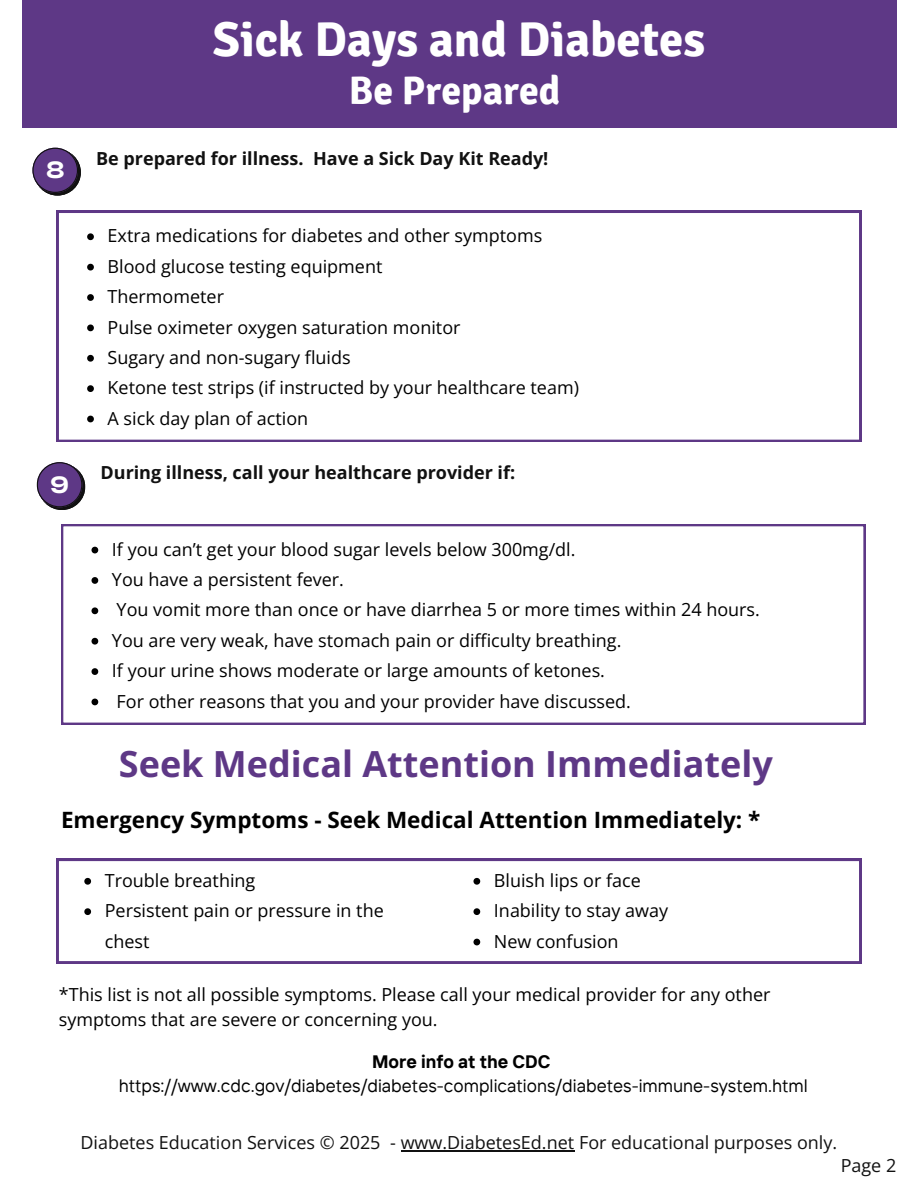
<style>
.page{position:relative;width:918px;height:1188px;background:#fff}
.page>*{position:absolute;margin:0;border:0;box-sizing:border-box;transform-origin:0 0}
.t1{font:700 48.9px "Signika";color:#fff}
.t2{font:700 39.9px "Signika";color:#fff}
.t3{font:700 36px "Open Sans";color:#5e3886}
.t4{font:600 expanded 22.65px "Cy Grotesk";color:#fff}
.t5{font:700 22.5px "Open Sans";color:#000}
.t6{font:18px/30.3px "Open Sans";color:#000}
.t7{font:700 18px "Open Sans";color:#111}
.t8{font:18px "Open Sans";color:#111}
.t9{font:18px "TT Interphases";color:#000}
.t10{font:700 18px "TT Interphases";color:#000}
</style>
<div class="page">
<div style="left:22px;top:0;width:874px;height:128px;background:#5e3886"></div>
<hr style="left:401px;top:1150px;width:173px;height:2px;background:#111">
<svg style="left:32px;top:148px;width:49px;height:47px"></svg>
<svg style="left:57px;top:211px;width:804px;height:230px"></svg>
<svg style="left:87px;top:233px;width:7px;height:7px"></svg>
<svg style="left:87px;top:264px;width:7px;height:7px"></svg>
<svg style="left:87px;top:294px;width:7px;height:7px"></svg>
<svg style="left:87px;top:325px;width:7px;height:6px"></svg>
<svg style="left:87px;top:355px;width:7px;height:7px"></svg>
<svg style="left:87px;top:385px;width:7px;height:7px"></svg>
<svg style="left:87px;top:416px;width:7px;height:6px"></svg>
<svg style="left:37px;top:462px;width:48px;height:48px"></svg>
<svg style="left:61px;top:524px;width:804px;height:200px"></svg>
<svg style="left:92px;top:547px;width:6px;height:6px"></svg>
<svg style="left:92px;top:577px;width:6px;height:7px"></svg>
<svg style="left:92px;top:607px;width:6px;height:7px"></svg>
<svg style="left:92px;top:638px;width:6px;height:7px"></svg>
<svg style="left:92px;top:668px;width:6px;height:7px"></svg>
<svg style="left:92px;top:699px;width:6px;height:6px"></svg>
<svg style="left:57px;top:859px;width:804px;height:104px"></svg>
<svg style="left:84px;top:878px;width:7px;height:7px"></svg>
<svg style="left:84px;top:908px;width:7px;height:7px"></svg>
<svg style="left:473px;top:878px;width:7px;height:7px"></svg>
<svg style="left:473px;top:908px;width:7px;height:7px"></svg>
<svg style="left:473px;top:939px;width:7px;height:6px"></svg>
<p class="t4" style="left:47px;top:156px;width:19px">8</p>
<p class="t4" style="left:51px;top:470px;width:20px">9</p>
<h1 class="t1" style="left:213px;top:10px;width:494px">Sick Days and Diabetes</h1>
<h1 class="t2" style="left:349px;top:67px;width:213px">Be Prepared</h1>
<p class="t7" style="left:96px;top:146px;width:454px">Be prepared for illness. Have a Sick Day Kit Ready!</p>
<p class="t6" style="left:108px;top:220px;width:436px">Extra medications for diabetes and other symptoms</p>
<p class="t6" style="left:108px;top:251px;width:276px">Blood glucose testing equipment</p>
<p class="t6" style="left:108px;top:281px;width:118px">Thermometer</p>
<p class="t6" style="left:108px;top:311px;width:354px">Pulse oximeter oxygen saturation monitor</p>
<p class="t6" style="left:108px;top:342px;width:245px">Sugary and non-sugary fluids</p>
<p class="t6" style="left:108px;top:372px;width:473px">Ketone test strips (if instructed by your healthcare team)</p>
<h4 class="t6" style="left:108px;top:403px;width:202px">A sick day plan of action</h4>
<p class="t7" style="left:101px;top:460px;width:416px">During illness, call your healthcare provider if:</p>
<p class="t6" style="left:112px;top:534px;width:465px">If you can’t get your blood sugar levels below 300mg/dl.</p>
<p class="t6" style="left:112px;top:564px;width:234px">You have a persistent fever.</p>
<p class="t6" style="left:117px;top:594px;width:645px">You vomit more than once or have diarrhea 5 or more times within 24 hours.</p>
<p class="t6" style="left:112px;top:625px;width:511px">You are very weak, have stomach pain or difficulty breathing.</p>
<h2 class="t6" style="left:112px;top:655px;width:495px">If your urine shows moderate or large amounts of ketones.</h2>
<h3 class="t6" style="left:117px;top:685px;width:516px">For other reasons that you and your provider have discussed.</h3>
<p class="t3" style="left:119px;top:739px;width:655px">Seek Medical Attention Immediately</p>
<p class="t5" style="left:61px;top:804px;width:701px">Emergency Symptoms - Seek Medical Attention Immediately: *</p>
<p class="t6" style="left:105px;top:865px;width:152px">Trouble breathing</p>
<p class="t6" style="left:105px;top:895px;width:281px">Persistent pain or pressure in the chest</p>
<p class="t6" style="left:494px;top:865px;width:148px">Bluish lips or face</p>
<p class="t6" style="left:494px;top:895px;width:176px">Inability to stay away</p>
<p class="t6" style="left:494px;top:926px;width:126px">New confusion</p>
<p class="t6" style="left:59px;top:982px;width:713px;line-height:24.8px">*This list is not all possible symptoms. Please call your medical provider for any other symptoms that are severe or concerning you.</p>
<p class="t10" style="left:372px;top:1050px;width:180px">More info at the CDC</p>
<p class="t9" style="left:119px;top:1074px;width:691px">https://www.cdc.gov/diabetes/diabetes-complications/diabetes-immune-system.html</p>
<p class="t8" style="left:81px;top:1130px;width:758px">Diabetes Education Services © 2025 - www.DiabetesEd.net For educational purposes only.</p>
<h4 class="t8" style="left:841px;top:1153px;width:57px">Page 2</h4>
</div>
